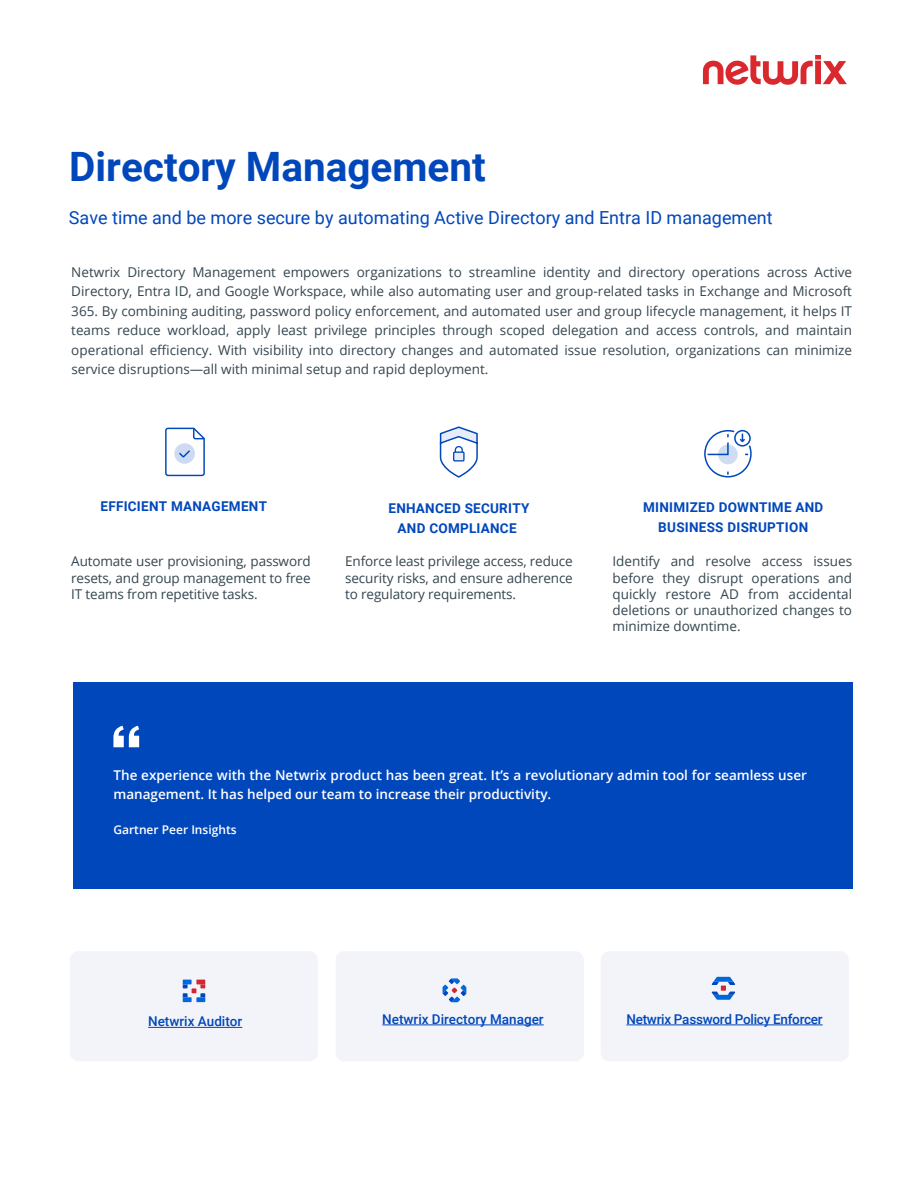
<style>
.page{position:relative;width:918px;height:1188px;background:#fff}
.page>*{position:absolute;margin:0;border:0;box-sizing:border-box;transform-origin:0 0}
.t1{font:700 40.5px "Roboto";color:#0047bb}
.t2{font:18px "Roboto";color:#0047bb}
.t3{font:13.5px/16.2px "Open Sans";letter-spacing:-.01em;color:#34454f;text-align:justify}
.t4{font:600 13.5px/19.5px "Open Sans";color:#fff}
.t5{font:700 13.5px/19.5px "Roboto";letter-spacing:.02em;color:#0047bb;text-align:center}
.t6{font:500 13.5px "Roboto";color:#0047bb}
.t7{font:500 13.5px "Roboto";letter-spacing:-.02em;color:#0047bb}
.t8{font:600 12px "Open Sans";color:#fff}
</style>
<div class="page">
<svg style="left:703px;top:55px;width:144px;height:30px"></svg>
<svg style="left:165px;top:427px;width:40px;height:50px"></svg>
<svg style="left:439px;top:426px;width:39px;height:52px"></svg>
<svg style="left:704px;top:429px;width:48px;height:49px"></svg>
<div style="left:73px;top:682px;width:779px;height:207px;background:#0047bb"></div>
<div style="left:70px;top:951px;width:248px;height:110px;background:#f3f4fa;border-radius:9px"></div>
<div style="left:336px;top:951px;width:248px;height:110px;background:#f3f4fa;border-radius:9px"></div>
<div style="left:601px;top:951px;width:248px;height:110px;background:#f3f4fa;border-radius:9px"></div>
<svg style="left:113px;top:726px;width:26px;height:21px"></svg>
<hr style="left:148px;top:1027px;width:94px;height:1px;background:#0047bb">
<hr style="left:382px;top:1025px;width:162px;height:1px;background:#0047bb">
<hr style="left:626px;top:1025px;width:197px;height:1px;background:#0047bb">
<svg style="left:183px;top:980px;width:22px;height:22px"></svg>
<svg style="left:712px;top:977px;width:23px;height:23px"></svg>
<svg style="left:443px;top:978px;width:23px;height:24px"></svg>
<h1 class="t1" style="left:69px;top:138px;width:418px">Directory Management</h1>
<h2 class="t2" style="left:69px;top:205px;width:705px">Save time and be more secure by automating Active Directory and Entra ID management</h2>
<p class="t3" style="left:71px;top:262px;width:782px;line-height:19.5px">Netwrix Directory Management empowers organizations to streamline identity and directory operations across Active Directory, Entra ID, and Google Workspace, while also automating user and group-related tasks in Exchange and Microsoft 365. By combining auditing, password policy enforcement, and automated user and group lifecycle management, it helps IT teams reduce workload, apply least privilege principles through scoped delegation and access controls, and maintain operational efficiency. With visibility into directory changes and automated issue resolution, organizations can minimize service disruptions—all with minimal setup and rapid deployment.</p>
<p class="t5" style="left:100px;top:496px;width:168px">EFFICIENT MANAGEMENT</p>
<p class="t5" style="left:643px;top:497px;width:182px">MINIMIZED DOWNTIME AND<br>BUSINESS DISRUPTION</p>
<p class="t3" style="left:71px;top:553px;width:241px">Automate user provisioning, password resets, and group management to free IT teams from repetitive tasks.</p>
<p class="t3" style="left:345px;top:553px;width:229px">Enforce least privilege access, reduce security risks, and ensure adherence to regulatory requirements.</p>
<p class="t3" style="left:613px;top:553px;width:241px">Identify and resolve access issues before they disrupt operations and quickly restore AD from accidental deletions or unauthorized changes to minimize downtime.</p>
<p class="t5" style="left:388px;top:498px;width:142px">ENHANCED SECURITY<br>AND COMPLIANCE</p>
<p class="t4" style="left:113px;top:765px;width:695px">The experience with the Netwrix product has been great. It’s a revolutionary admin tool for seamless user management. It has helped our team to increase their productivity.</p>
<p class="t8" style="left:113px;top:822px;width:125px">Gartner Peer Insights</p>
<p class="t6" style="left:148px;top:1012px;width:96px">Netwrix Auditor</p>
<p class="t6" style="left:382px;top:1010px;width:163px">Netwrix Directory Manager</p>
<p class="t7" style="left:626px;top:1010px;width:198px">Netwrix Password Policy Enforcer</p>
</div>
